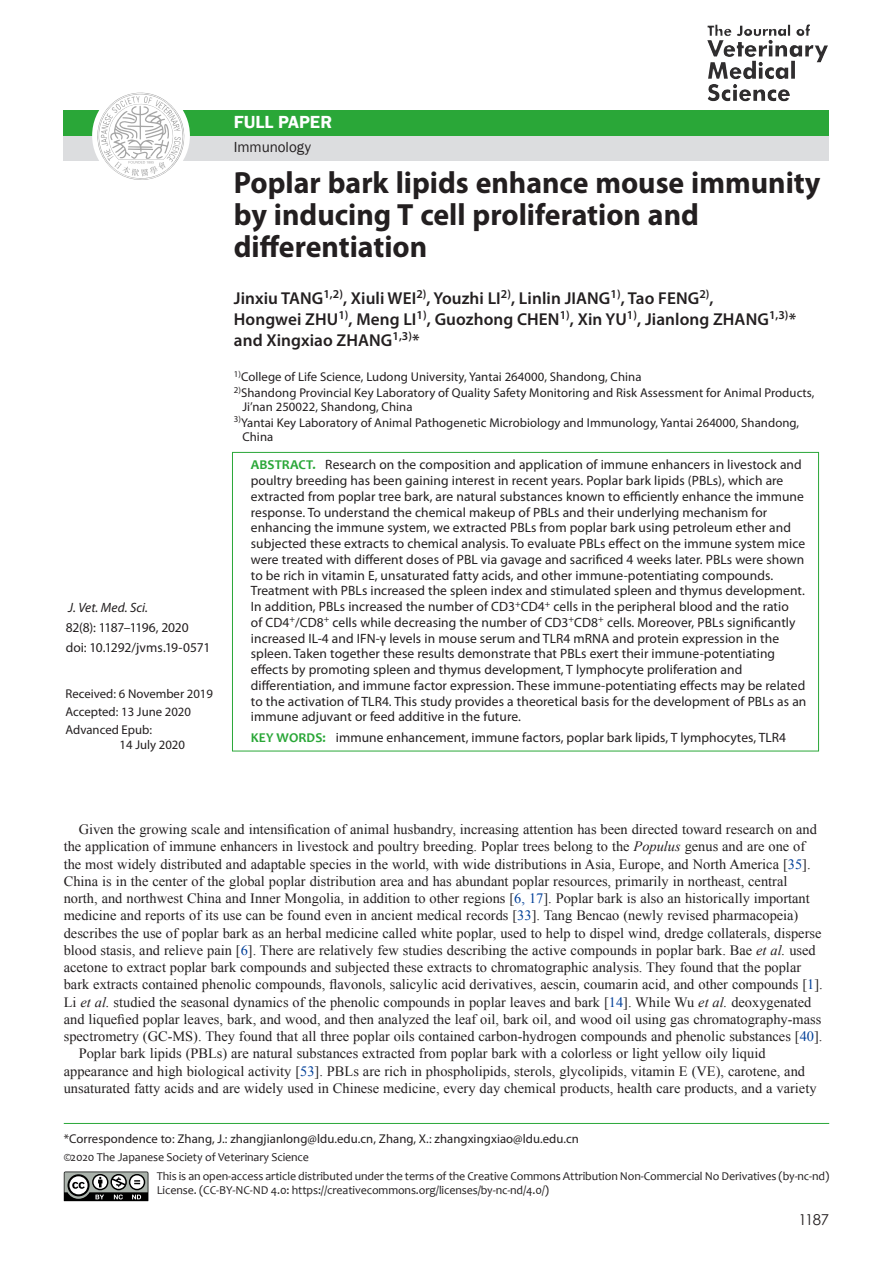
<style>
.page{position:relative;width:893px;height:1263px;background:#fff}
.page>*{position:absolute;margin:0;border:0;box-sizing:border-box;transform-origin:0 0}
.t1{font:700 30.75px/32.2px "Myriad Pro";color:#231f20}
.t2{font:600 18px "Franklin Gothic";color:#fff}
.t3{font:600 17.25px/21px "Myriad Pro";letter-spacing:.005em;color:#231f20}
.t4{font:15px "Franklin Gothic";color:#231f20}
.t5{font:15px "Century Gothic";color:#231f20}
.t6{font:14.25px "Times New Roman";color:#231f20}
.t7{font:13.5px/15.8px "Myriad Pro";letter-spacing:.005em;color:#231f20}
.t8{font:13.5px/20px "Myriad Pro";letter-spacing:-.015em;color:#231f20}
.t9{font:italic 13.5px "Myriad Pro";color:#231f20}
.t10{font:12.75px/17.9px "Myriad Pro";letter-spacing:.005em;color:#231f20}
.t11{font:12px/20px "Candara";letter-spacing:-.01em;color:#231f20}
.s1{font-family:"Candara";font-weight:700;color:#2aa738}
.s2{font-style:italic}
.s3{color:#003f98}
</style>
<div class="page">
<hr style="left:64px;top:1123px;width:765px;height:1px;background:#2aa738">
<div style="left:64px;top:136px;width:765px;height:25px;background:#dcdddf"></div>
<div style="left:64px;top:111px;width:765px;height:25px;background:#2aa738"></div>
<div style="left:92px;top:87px;width:98px;height:97px;background:#fff;border-radius:50%"></div>
<svg style="left:94px;top:92px;width:93px;height:88px"></svg>
<img style="left:707px;top:24px;width:106px;height:33px">
<div style="left:232px;top:452px;width:587px;height:299px;border:1px solid #2aa738"></div>
<svg style="left:64px;top:1171px;width:84px;height:30px"></svg>
<p class="t9" style="left:68px;top:599px;width:81px">J. Vet. Med. Sci.</p>
<p class="t8" style="left:66px;top:617px;width:146px">82(8): 1187–1196, 2020 doi: 10.1292/jvms.19-0571</p>
<p class="t10" style="left:66px;top:684px;width:149px">Received: 6 November 2019<br>Accepted: 13 June 2020<br>Advanced Epub:</p>
<p class="t10" style="left:120px;top:736px;width:67px">14 July 2020</p>
<p class="t2" style="left:234px;top:111px;width:100px">FULL PAPER</p>
<p class="t4" style="left:234px;top:138px;width:79px">Immunology</p>
<h1 class="t1" style="left:234px;top:165px;width:588px">Poplar bark lipids enhance mouse immunity by inducing T cell proliferation and differentiation</h1>
<p class="t3" style="left:234px;top:287px;width:564px">Jinxiu TANG<sup>1,2)</sup>, Xiuli WEI<sup>2)</sup>, Youzhi LI<sup>2)</sup>, Linlin JIANG<sup>1)</sup>, Tao FENG<sup>2)</sup>,<br>Hongwei ZHU<sup>1)</sup>, Meng LI<sup>1)</sup>, Guozhong CHEN<sup>1)</sup>, Xin YU<sup>1)</sup>, Jianlong ZHANG<sup>1,3)</sup>* and Xingxiao ZHANG<sup>1,3)</sup>*</p>
<p class="t10" style="left:234px;top:369px;width:582px;line-height:15.6px"><sup>1)</sup>College of Life Science, Ludong University, Yantai 264000, Shandong, China<br><sup>2)</sup>Shandong Provincial Key Laboratory of Quality Safety Monitoring and Risk Assessment for Animal Products,</p>
<p class="t10" style="left:234px;top:399px;width:567px;line-height:15.5px;text-indent:9px">Ji’nan 250022, Shandong, China<br><sup>3)</sup>Yantai Key Laboratory of Animal Pathogenetic Microbiology and Immunology, Yantai 264000, Shandong,</p>
<p class="t10" style="left:242px;top:427px;width:32px">China</p>
<p class="t7" style="left:251px;top:457px;width:557px"><span class="s1">ABSTRACT.</span> Research on the composition and application of immune enhancers in livestock and poultry breeding has been gaining interest in recent years. Poplar bark lipids (PBLs), which are extracted from poplar tree bark, are natural substances known to efficiently enhance the immune response. To understand the chemical makeup of PBLs and their underlying mechanism for enhancing the immune system, we extracted PBLs from poplar bark using petroleum ether and subjected these extracts to chemical analysis. To evaluate PBLs effect on the immune system mice were treated with different doses of PBL via gavage and sacrificed 4 weeks later. PBLs were shown to be rich in vitamin E, unsaturated fatty acids, and other immune-potentiating compounds.<br>Treatment with PBLs increased the spleen index and stimulated spleen and thymus development.<br>In addition, PBLs increased the number of CD3<sup>+</sup>CD4<sup>+</sup> cells in the peripheral blood and the ratio<br>of CD4<sup>+</sup>/CD8<sup>+</sup> cells while decreasing the number of CD3<sup>+</sup>CD8<sup>+</sup> cells. Moreover, PBLs significantly increased IL-4 and IFN-γ levels in mouse serum and TLR4 mRNA and protein expression in the spleen. Taken together these results demonstrate that PBLs exert their immune-potentiating effects by promoting spleen and thymus development, T lymphocyte proliferation and differentiation, and immune factor expression. These immune-potentiating effects may be related to the activation of TLR4. This study provides a theoretical basis for the development of PBLs as an immune adjuvant or feed additive in the future.</p>
<p class="t7" style="left:251px;top:730px;width:537px"><span class="s1">KEY WORDS:</span> immune enhancement, immune factors, poplar bark lipids, T lymphocytes, TLR4</p>
<p class="t6" style="left:79px;top:820px;width:740px">Given the growing scale and intensification of animal husbandry, increasing attention has been directed toward research on and</p>
<p class="t6" style="left:64px;top:837px;width:743px">the application of immune enhancers in livestock and poultry breeding. Poplar trees belong to the <span class="s2">Populus</span> genus and are one of</p>
<p class="t6" style="left:64px;top:854px;width:748px">the most widely distributed and adaptable species in the world, with wide distributions in Asia, Europe, and North America [<span class="s3">35</span>].</p>
<p class="t6" style="left:64px;top:871px;width:725px">China is in the center of the global poplar distribution area and has abundant poplar resources, primarily in northeast, central</p>
<p class="t6" style="left:64px;top:889px;width:747px">north, and northwest China and Inner Mongolia, in addition to other regions [<span class="s3">6, 17</span>]. Poplar bark is also an historically important</p>
<p class="t6" style="left:64px;top:906px;width:736px">medicine and reports of its use can be found even in ancient medical records [<span class="s3">33</span>]. Tang Bencao (newly revised pharmacopeia)</p>
<p class="t6" style="left:64px;top:923px;width:759px">describes the use of poplar bark as an herbal medicine called white poplar, used to help to dispel wind, dredge collaterals, disperse</p>
<p class="t6" style="left:64px;top:940px;width:753px">blood stasis, and relieve pain [<span class="s3">6</span>]. There are relatively few studies describing the active compounds in poplar bark. Bae <span class="s2">et al.</span> used</p>
<p class="t6" style="left:64px;top:958px;width:739px">acetone to extract poplar bark compounds and subjected these extracts to chromatographic analysis. They found that the poplar</p>
<p class="t6" style="left:64px;top:975px;width:760px">bark extracts contained phenolic compounds, flavonols, salicylic acid derivatives, aescin, coumarin acid, and other compounds [<span class="s3">1</span>].</p>
<p class="t6" style="left:64px;top:992px;width:749px">Li <span class="s2">et al.</span> studied the seasonal dynamics of the phenolic compounds in poplar leaves and bark [<span class="s3">14</span>]. While Wu <span class="s2">et al.</span> deoxygenated</p>
<p class="t6" style="left:64px;top:1009px;width:759px">and liquefied poplar leaves, bark, and wood, and then analyzed the leaf oil, bark oil, and wood oil using gas chromatography-mass</p>
<p class="t6" style="left:64px;top:1027px;width:760px">spectrometry (GC-MS). They found that all three poplar oils contained carbon-hydrogen compounds and phenolic substances [<span class="s3">40</span>].</p>
<p class="t6" style="left:79px;top:1044px;width:688px">Poplar bark lipids (PBLs) are natural substances extracted from poplar bark with a colorless or light yellow oily liquid</p>
<p class="t6" style="left:64px;top:1061px;width:743px">appearance and high biological activity [<span class="s3">53</span>]. PBLs are rich in phospholipids, sterols, glycolipids, vitamin E (VE), carotene, and</p>
<p class="t6" style="left:64px;top:1079px;width:754px">unsaturated fatty acids and are widely used in Chinese medicine, every day chemical products, health care products, and a variety</p>
<p class="t10" style="left:64px;top:1129px;width:517px">*Correspondence to: Zhang, J.: zhangjianlong@ldu.edu.cn, Zhang, X.: zhangxingxiao@ldu.edu.cn</p>
<p class="t11" style="left:157px;top:1146px;width:674px;text-indent:-93px">©2020 The Japanese Society of Veterinary Science<br>This is an open-access article distributed under the terms of the Creative Commons Attribution Non-Commercial No Derivatives (by-nc-nd)</p>
<p class="t11" style="left:157px;top:1180px;width:394px">License. (CC-BY-NC-ND 4.0: https://creativecommons.org/licenses/by-nc-nd/4.0/)</p>
<p class="t5" style="left:798px;top:1209px;width:32px">1187</p>
</div>
